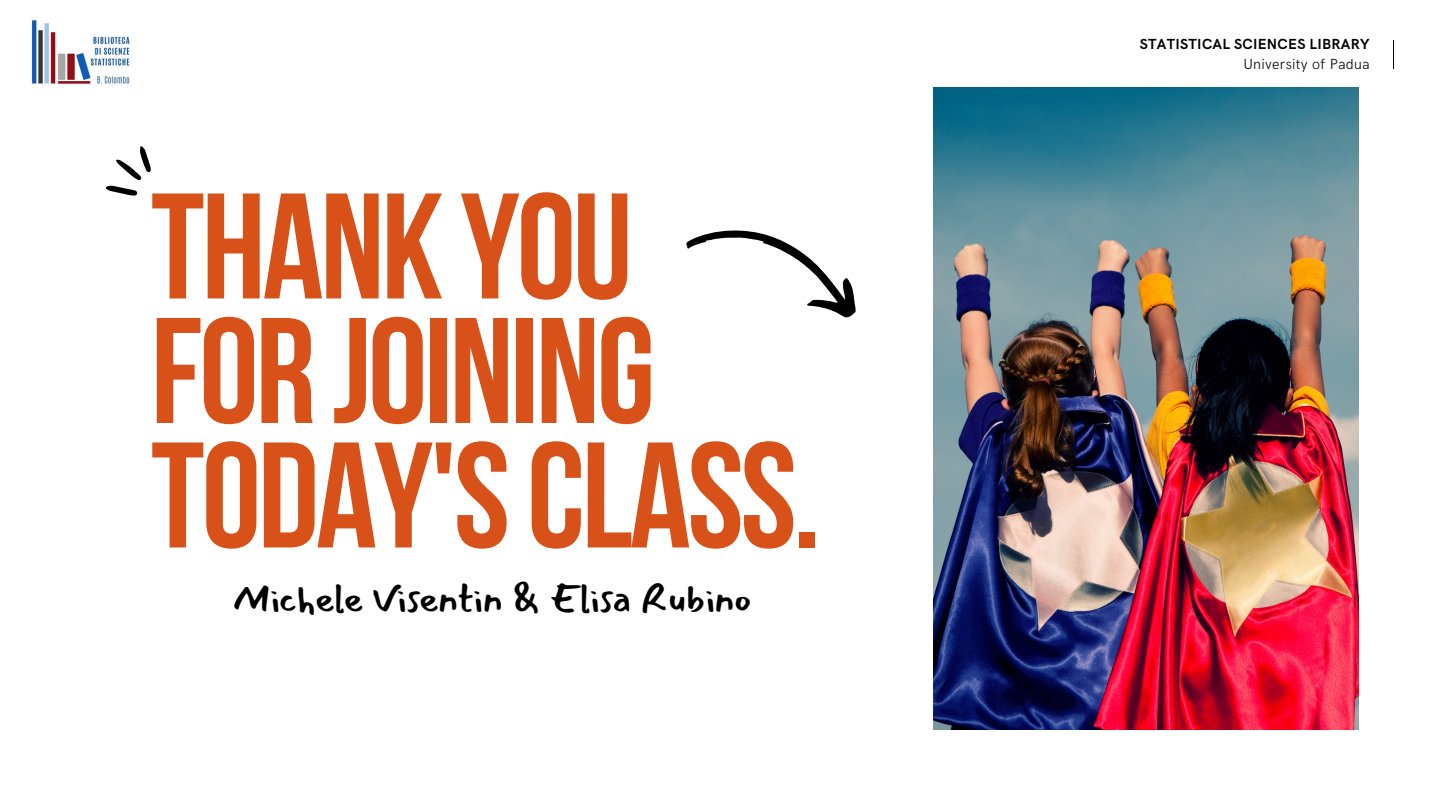
<style>
.page{position:relative;width:1440px;height:810px;background:#fff}
.page>*{position:absolute;margin:0;border:0;box-sizing:border-box;transform-origin:0 0}
.t1{font:150px/124.5px "Bebas Neue Cyrillic";letter-spacing:-.02em;color:#d85119}
.t2{font:39px "Mansalva";color:#000}
.t3{font:700 14.6px "HK Grotesk";letter-spacing:.02em;color:#000}
.t4{font:300 14.6px "HK Grotesk";letter-spacing:.02em;color:#000}
</style>
<div class="page">
<svg style="left:686px;top:230px;width:170px;height:88px"></svg>
<svg style="left:106px;top:146px;width:45px;height:50px"></svg>
<img style="left:933px;top:88px;width:426px;height:641px">
<svg style="left:1393px;top:41px;width:1px;height:28px"></svg>
<img style="left:31px;top:20px;width:99px;height:64px">
<p class="t1" style="left:151px;top:199px;width:672px">THANK YOU<br>FOR JOINING<br>TODAY'SCLASS.</p>
<p class="t2" style="left:234px;top:578px;width:518px">Michele Visentin &amp; Elisa Rubino</p>
<p class="t3" style="left:1140px;top:36px;width:231px">STATISTICAL SCIENCES LIBRARY</p>
<p class="t4" style="left:1243px;top:56px;width:128px">University of Padua</p>
</div>
